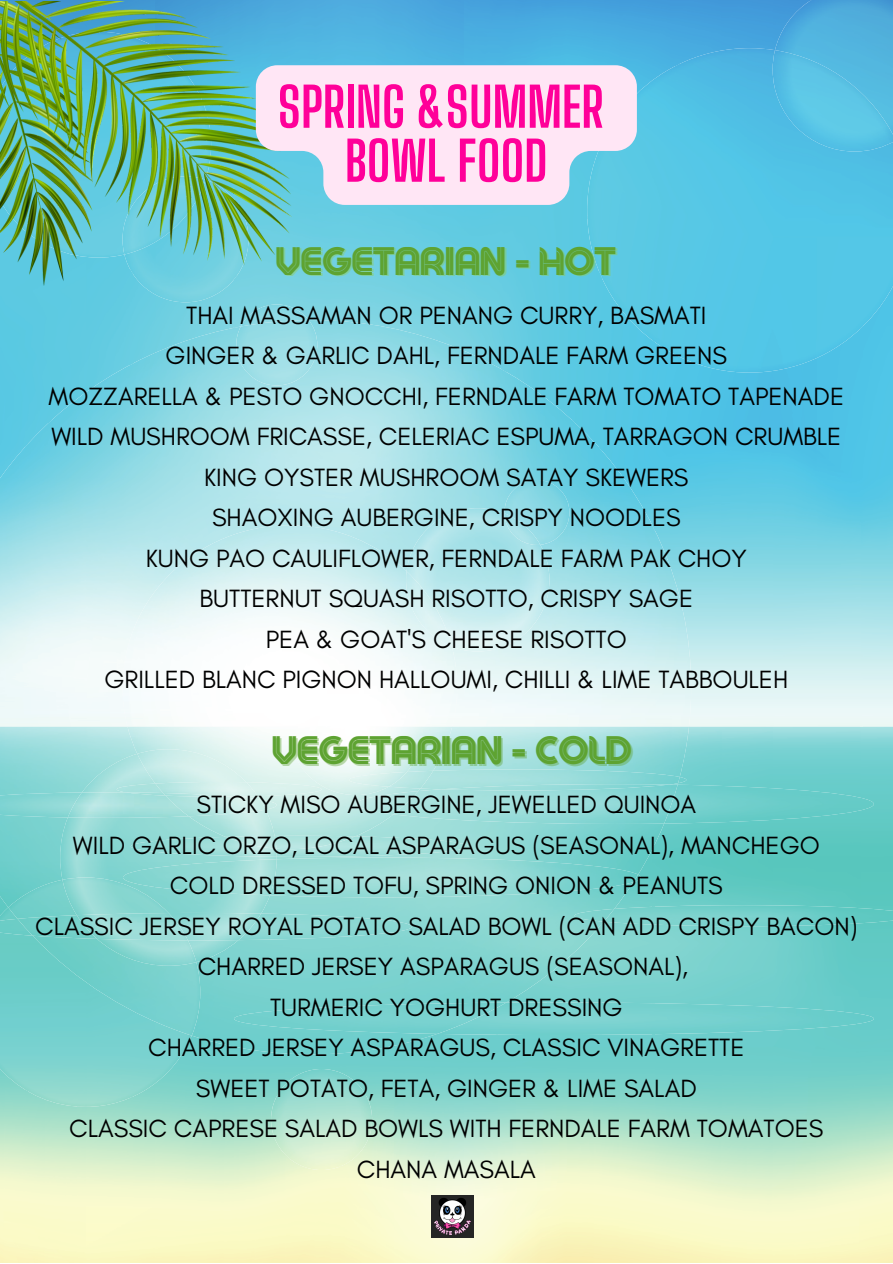
<style>
.page{position:relative;width:893px;height:1264px;background:#fff}
.page>*{position:absolute;margin:0;border:0;box-sizing:border-box;transform-origin:0 0}
.t1{font:700 54px/54px "Big Shoulders Display";color:#f09;text-align:center}
.t2{font:38.85px "Colo Pro";color:#5ea332}
.t3{font:25.35px/40.5px "Glacial Indifference";color:#000;text-align:center}
</style>
<div class="page">
<img style="left:654px;top:726px;width:238px;height:536px">
<img style="left:393px;top:1054px;width:104px;height:208px">
<img style="left:0;top:0;width:774px;height:64px">
<img style="left:0;top:285px;width:26px;height:35px">
<div style="left:291px;top:205px;width:296px;height:12px;background:#60cae2"></div>
<img style="left:862px;top:372px;width:30px;height:354px">
<div style="left:26px;top:285px;width:104px;height:35px;background:#5ecae1"></div>
<img style="left:236px;top:217px;width:351px;height:103px">
<img style="left:130px;top:302px;width:106px;height:18px">
<img style="left:691px;top:372px;width:171px;height:354px">
<img style="left:241px;top:304px;width:68px;height:16px">
<img style="left:587px;top:48px;width:305px;height:324px">
<img style="left:774px;top:0;width:118px;height:50px">
<img style="left:772px;top:50px;width:120px;height:101px">
<img style="left:678px;top:1002px;width:195px;height:33px">
<img style="left:689px;top:784px;width:184px;height:39px">
<img style="left:678px;top:905px;width:214px;height:21px">
<img style="left:0;top:907px;width:192px;height:199px">
<img style="left:0;top:918px;width:8px;height:17px">
<img style="left:192px;top:907px;width:486px;height:147px">
<div style="left:277px;top:913px;width:135px;height:27px;background:#8bd7d3"></div>
<div style="left:234px;top:1002px;width:272px;height:31px;background:#75d0cd"></div>
<img style="left:0;top:726px;width:689px;height:181px">
<img style="left:0;top:320px;width:691px;height:406px">
<img style="left:236px;top:320px;width:81px;height:65px">
<img style="left:0;top:792px;width:60px;height:25px">
<img style="left:574px;top:908px;width:40px;height:13px">
<img style="left:452px;top:769px;width:227px;height:20px">
<img style="left:452px;top:784px;width:217px;height:6px">
<img style="left:8px;top:879px;width:192px;height:156px">
<img style="left:17px;top:915px;width:43px;height:23px">
<img style="left:271px;top:1068px;width:101px;height:101px;border-radius:50%">
<img style="left:504px;top:480px;width:65px;height:65px">
<img style="left:60px;top:753px;width:217px;height:209px">
<img style="left:123px;top:859px;width:154px;height:36px">
<img style="left:196px;top:912px;width:65px;height:28px">
<img style="left:68px;top:792px;width:59px;height:25px">
<img style="left:117px;top:783px;width:10px;height:10px">
<img style="left:62px;top:877px;width:134px;height:88px">
<img style="left:77px;top:913px;width:111px;height:27px">
<img style="left:406px;top:508px;width:143px;height:143px">
<img style="left:504px;top:513px;width:36px;height:32px">
<img style="left:124px;top:285px;width:124px;height:17px">
<img style="left:127px;top:726px;width:325px;height:110px">
<img style="left:122px;top:525px;width:335px;height:201px">
<img style="left:356px;top:795px;width:62px;height:19px">
<img style="left:274px;top:799px;width:3px;height:10px">
<img style="left:274px;top:782px;width:47px;height:14px">
<img style="left:274px;top:835px;width:81px;height:14px">
<img style="left:422px;top:770px;width:11px;height:18px">
<img style="left:137px;top:749px;width:137px;height:87px">
<img style="left:165px;top:795px;width:100px;height:21px">
<img style="left:155px;top:782px;width:103px;height:14px">
<img style="left:163px;top:793px;width:72px;height:3px">
<img style="left:225px;top:835px;width:51px;height:13px">
<img style="left:406px;top:571px;width:46px;height:75px">
<img style="left:290px;top:667px;width:132px;height:128px">
<img style="left:349px;top:772px;width:58px;height:14px">
<img style="left:0;top:2px;width:291px;height:283px">
<img style="left:432px;top:1195px;width:41px;height:42px">
<svg style="left:256px;top:65px;width:381px;height:140px;background:#e7e1f0"></svg>
<h1 class="t1" style="left:277px;top:80px;width:328px">SPRING &amp;SUMMER<br>BOWL FOOD</h1>
<h2 class="t2" style="left:276px;top:239px;width:342px">VEGETARIAN - HOT</h2>
<p class="t3" style="left:49px;top:295px;width:796px">THAI MASSAMAN OR PENANG CURRY, BASMATI<br>GINGER &amp; GARLIC DAHL, FERNDALE FARM GREENS<br>MOZZARELLA &amp; PESTO GNOCCHI, FERNDALE FARM TOMATO TAPENADE WILD MUSHROOM FRICASSE, CELERIAC ESPUMA, TARRAGON CRUMBLE KING OYSTER MUSHROOM SATAY SKEWERS<br>SHAOXING AUBERGINE, CRISPY NOODLES<br>KUNG PAO CAULIFLOWER, FERNDALE FARM PAK CHOY<br>BUTTERNUT SQUASH RISOTTO, CRISPY SAGE<br>PEA &amp; GOAT'S CHEESE RISOTTO<br>GRILLED BLANC PIGNON HALLOUMI, CHILLI &amp; LIME TABBOULEH</p>
<h2 class="t2" style="left:272px;top:728px;width:361px">VEGETARIAN - COLD</h2>
<p class="t3" style="left:35px;top:784px;width:823px">STICKY MISO AUBERGINE, JEWELLED QUINOA<br>WILD GARLIC ORZO, LOCAL ASPARAGUS (SEASONAL), MANCHEGO<br>COLD DRESSED TOFU, SPRING ONION &amp; PEANUTS<br>CLASSIC JERSEY ROYAL POTATO SALAD BOWL (CAN ADD CRISPY BACON)<br>CHARRED JERSEY ASPARAGUS (SEASONAL),<br>TURMERIC YOGHURT DRESSING<br>CHARRED JERSEY ASPARAGUS, CLASSIC VINAGRETTE<br>SWEET POTATO, FETA, GINGER &amp; LIME SALAD<br>CLASSIC CAPRESE SALAD BOWLS WITH FERNDALE FARM TOMATOES CHANA MASALA</p>
</div>
